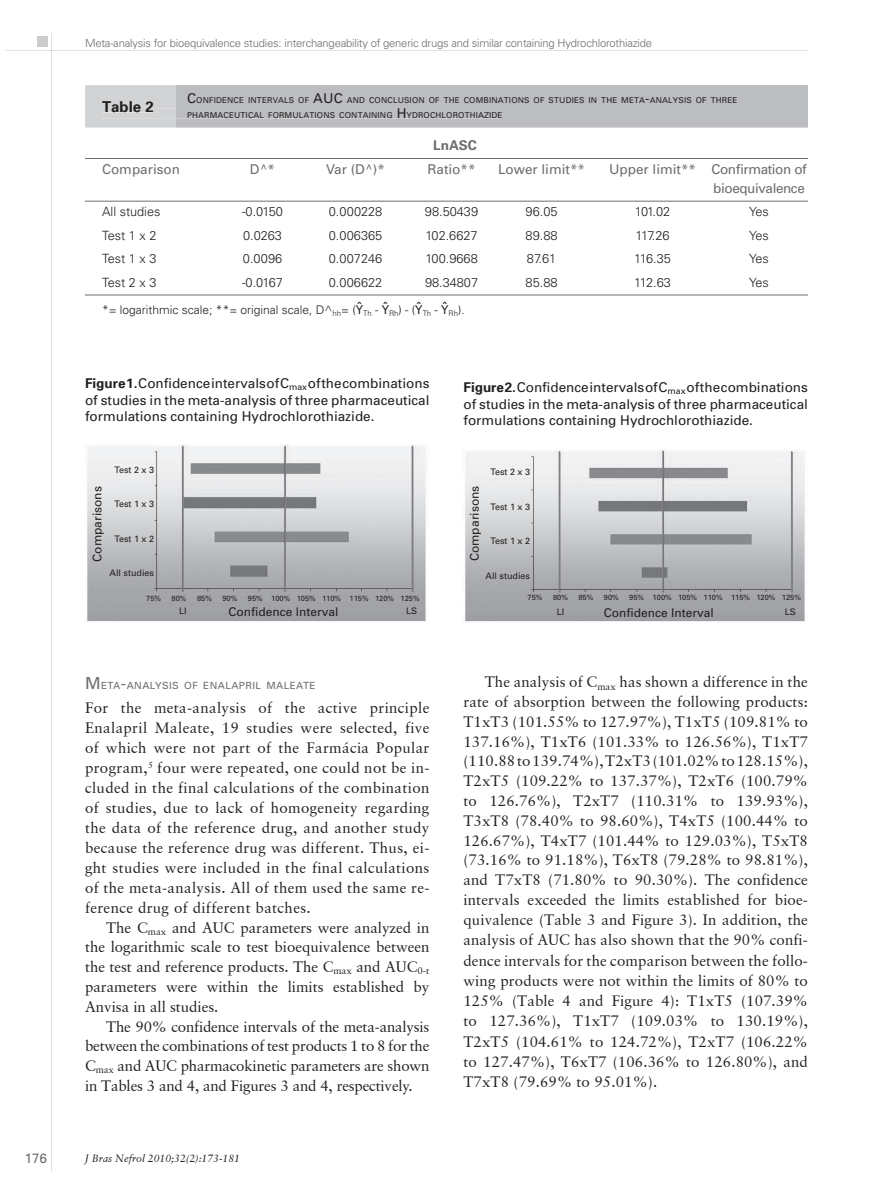
<style>
.page{position:relative;width:893px;height:1191px;background:#fff}
.page>*{position:absolute;margin:0;border:0;box-sizing:border-box;transform-origin:0 0}
.t1{font:15px/20px "Garamond Retrospective S Si";letter-spacing:.005em;color:#231f20;text-align:justify}
.t2{font:15px "Univers 65 Bold";color:#231f20}
.t3{font:13.5px/16.5px "Univers";color:#231f20;text-align:justify}
.t4{font:13.5px "Univers";color:#6c6d70}
.t5{font:13.5px/19.2px "Univers";letter-spacing:-.03em;color:#6c6d70;text-align:right}
.t6{font:13.5px "Univers 65 Bold";color:#6c6d70}
.t7{font:300 12.75px "Univers";color:#231f20}
.t8{font:300 12px "Univers";color:#231f20}
.t9{font:12px "Univers";color:#231f20}
.t10{font:300 11.25px "Univers";letter-spacing:-.02em;color:#6c6d70}
.t11{font:italic 10.5px "Garamond Retrospective S Si";color:#231f20}
.t12{font:9.9px "Univers SC600";letter-spacing:.04em;color:#6c6d70}
.t13{font:9px "Univers";color:#231f20}
.t14{font:8.1px/15px "Univers SC600";letter-spacing:.015em;color:#231f20}
.t15{font:7.5px "Univers";color:#231f20}
.s1{font-size:13.5px}
.s2{font-family:"MS Reference Sans Serif";font-weight:400}
.s3{font-family:"Univers 65 Bold"}
.s4{font-size:16.5px}
</style>
<div class="page">
<div style="left:37px;top:36px;width:10px;height:11px;background:#cbccce"></div>
<hr style="left:52px;top:51px;width:756px;height:1px;background:#b2b3b7">
<hr style="left:6px;top:51px;width:45px;height:1px;background:#b2b3b7">
<hr style="left:51px;top:51px;width:1px;height:1120px;background:#b2b3b7">
<svg style="left:51px;top:33px;width:1px;height:19px"></svg>
<img style="left:87px;top:445px;width:339px;height:177px">
<img style="left:465px;top:449px;width:340px;height:173px">
<hr style="left:85px;top:158px;width:723px;height:1px;background:#6c6d70">
<hr style="left:85px;top:201px;width:723px;height:1px;background:#6c6d70">
<hr style="left:85px;top:295px;width:723px;height:1px;background:#6c6d70">
<svg style="left:85px;top:85px;width:723px;height:43px;background:#bfc0c3"></svg>
<hr style="left:102px;top:108px;width:52px;height:4px;background:#d2d3d5">
<p class="t10" style="left:85px;top:36px;width:569px">Meta-analysis for bioequivalence studies: interchangeability of generic drugs and similar containing Hydrochlorothiazide</p>
<p class="t2" style="left:102px;top:98px;width:53px">Table 2</p>
<p class="t14" style="left:187px;top:93px;width:552px"><span class="s1">C</span>ONFIDENCE INTERVALS OF <span class="s1">AUC</span> AND CONCLUSION OF THE COMBINATIONS OF STUDIES IN THE META<span class="s1">-</span>ANALYSIS OF THREE<br>PHARMACEUTICAL FORMULATIONS CONTAINING <span class="s1">H</span>YDROCHLOROTHIAZIDE</p>
<p class="t6" style="left:433px;top:137px;width:45px">LnASC</p>
<p class="t4" style="left:102px;top:160px;width:80px">Comparison</p>
<p class="t4" style="left:250px;top:160px;width:27px">D^*</p>
<p class="t4" style="left:326px;top:160px;width:60px">Var (D^)*</p>
<p class="t4" style="left:428px;top:160px;width:50px">Ratio**</p>
<p class="t4" style="left:498px;top:160px;width:89px">Lower limit**</p>
<p class="t5" style="left:609px;top:159px;width:199px">Upper limit** Confirmation of bioequivalence</p>
<p class="t7" style="left:102px;top:204px;width:60px">All studies</p>
<p class="t7" style="left:242px;top:204px;width:42px">-0.0150</p>
<p class="t7" style="left:329px;top:204px;width:55px">0.000228</p>
<p class="t7" style="left:425px;top:204px;width:55px">98.50439</p>
<p class="t7" style="left:526px;top:204px;width:33px">96.05</p>
<p class="t7" style="left:635px;top:204px;width:37px">101.02</p>
<p class="t7" style="left:749px;top:204px;width:21px">Yes</p>
<p class="t7" style="left:102px;top:227px;width:56px">Test 1 x 2</p>
<p class="t7" style="left:243px;top:227px;width:40px">0.0263</p>
<p class="t7" style="left:329px;top:227px;width:55px">0.006365</p>
<p class="t7" style="left:425px;top:227px;width:54px">102.6627</p>
<p class="t7" style="left:526px;top:227px;width:33px">89.88</p>
<p class="t7" style="left:636px;top:227px;width:35px">117.26</p>
<p class="t7" style="left:749px;top:227px;width:21px">Yes</p>
<p class="t7" style="left:102px;top:251px;width:56px">Test 1 x 3</p>
<p class="t7" style="left:243px;top:251px;width:41px">0.0096</p>
<p class="t7" style="left:329px;top:251px;width:55px">0.007246</p>
<p class="t7" style="left:425px;top:251px;width:54px">100.9668</p>
<p class="t7" style="left:527px;top:251px;width:31px">87.61</p>
<p class="t7" style="left:634px;top:251px;width:38px">116.35</p>
<p class="t7" style="left:749px;top:251px;width:21px">Yes</p>
<p class="t7" style="left:102px;top:274px;width:56px">Test 2 x 3</p>
<p class="t7" style="left:242px;top:274px;width:42px">-0.0167</p>
<p class="t7" style="left:329px;top:274px;width:55px">0.006622</p>
<p class="t7" style="left:425px;top:274px;width:55px">98.34807</p>
<p class="t7" style="left:526px;top:274px;width:33px">85.88</p>
<p class="t7" style="left:634px;top:274px;width:38px">112.63</p>
<p class="t7" style="left:749px;top:274px;width:21px">Yes</p>
<p class="t8" style="left:102px;top:303px;width:364px">*= logarithmic scale; **= original scale, D^<sub>hh</sub>= (<span class="s2">Ŷ</span><sub>Th</sub> - <span class="s2">Ŷ</span><sub>Rh</sub>) - (<span class="s2">Ŷ</span><sub>Th</sub> - <span class="s2">Ŷ</span><sub>Rh</sub>).</p>
<p class="t3" style="left:85px;top:375px;width:346px"><span class="s3">Figure 1.</span> Confidence intervals of C<sub>max</sub> of the combinations of studies in the meta-analysis of three pharmaceutical formulations containing Hydrochlorothiazide.</p>
<p class="t3" style="left:463px;top:379px;width:346px"><span class="s3">Figure 2.</span> Confidence intervals of C<sub>max</sub> of the combinations of studies in the meta-analysis of three pharmaceutical formulations containing Hydrochlorothiazide.</p>
<p class="t13" style="left:115px;top:464px;width:41px">Test 2 x 3</p>
<p class="t13" style="left:115px;top:498px;width:41px">Test 1 x 3</p>
<p class="t13" style="left:115px;top:533px;width:41px">Test 1 x 2</p>
<p class="t13" style="left:110px;top:567px;width:46px">All studies</p>
<p class="t9" style="left:90px;top:561px;width:77px;rotate:-90deg">Comparisons</p>
<p class="t13" style="left:491px;top:466px;width:41px">Test 2 x 3</p>
<p class="t13" style="left:491px;top:501px;width:41px">Test 1 x 3</p>
<p class="t13" style="left:491px;top:535px;width:41px">Test 1 x 2</p>
<p class="t13" style="left:486px;top:570px;width:46px">All studies</p>
<p class="t9" style="left:467px;top:561px;width:77px;rotate:-90deg">Comparisons</p>
<p class="t15" style="left:528px;top:592px;width:17px">75%</p>
<p class="t15" style="left:553px;top:592px;width:17px">80%</p>
<p class="t15" style="left:578px;top:592px;width:17px">85%</p>
<p class="t15" style="left:604px;top:592px;width:17px">90%</p>
<p class="t15" style="left:629px;top:592px;width:173px">95% 100% 105% 110% 115% 120% 125%</p>
<p class="t13" style="left:557px;top:606px;width:9px">LI</p>
<p class="t13" style="left:785px;top:606px;width:13px">LS</p>
<p class="t15" style="left:146px;top:593px;width:17px">75%</p>
<p class="t15" style="left:172px;top:593px;width:17px">80%</p>
<p class="t15" style="left:197px;top:593px;width:17px">85%</p>
<p class="t15" style="left:222px;top:593px;width:17px">90%</p>
<p class="t15" style="left:248px;top:593px;width:173px">95% 100% 105% 110% 115% 120% 125%</p>
<p class="t9" style="left:228px;top:604px;width:112px">Confidence Interval</p>
<p class="t13" style="left:179px;top:605px;width:9px">LI</p>
<p class="t13" style="left:406px;top:605px;width:13px">LS</p>
<p class="t9" style="left:604px;top:605px;width:112px">Confidence Interval</p>
<p class="t12" style="left:85px;top:679px;width:232px"><span class="s4">M</span>ETA<span class="s4">-</span>ANALYSIS OF ENALAPRIL MALEATE</p>
<p class="t1" style="left:85px;top:698px;width:346px">For the meta-analysis of the active principle Enalapril Maleate, 19 studies were selected, five of which were not part of the Farmácia Popular program,<sup>5</sup> four were repeated, one could not be in&shy;cluded in the final calculations of the combination of studies, due to lack of homogeneity regarding the data of the reference drug, and another study because the reference drug was different. Thus, ei&shy;ght studies were included in the final calculations of the meta-analysis. All of them used the same re&shy;ference drug of different batches.</p>
<p class="t1" style="left:85px;top:917px;width:346px;text-indent:21px">The C<sub>max</sub> and AUC parameters were analyzed in the logarithmic scale to test bioequivalence between the test and reference products. The C<sub>max</sub> and AUC<sub>0-t </sub>parameters were within the limits established by Anvisa in all studies.</p>
<p class="t1" style="left:85px;top:1016px;width:346px;text-indent:21px">The 90% confidence intervals of the meta-analysis between the combinations of test products 1 to 8 for the C<sub>max</sub> and AUC pharmacokinetic parameters are shown in Tables 3 and 4, and Figures 3 and 4, respectively.</p>
<p class="t4" style="left:25px;top:1149px;width:24px">176</p>
<p class="t11" style="left:85px;top:1152px;width:157px">J Bras Nefrol 2010;32(2):173-181</p>
<p class="t1" style="left:463px;top:672px;width:346px;text-indent:21px">The analysis of C<sub>max</sub> has shown a difference in the rate of absorption between the following products:<br>T1xT3 (101.55% to 127.97%), T1xT5 (109.81% to 137.16%), T1xT6 (101.33% to 126.56%), T1xT7 (110.88 to 139.74%), T2xT3 (101.02% to 128.15%), T2xT5 (109.22% to 137.37%), T2xT6 (100.79% to 126.76%), T2xT7 (110.31% to 139.93%), T3xT8 (78.40% to 98.60%), T4xT5 (100.44% to 126.67%), T4xT7 (101.44% to 129.03%), T5xT8 (73.16% to 91.18%), T6xT8 (79.28% to 98.81%), and T7xT8 (71.80% to 90.30%). The confidence intervals exceeded the limits established for bioe&shy;quivalence (Table 3 and Figure 3). In addition, the analysis of AUC has also shown that the 90% confi&shy;dence intervals for the comparison between the follo&shy;wing products were not within the limits of 80% to 125% (Table 4 and Figure 4): T1xT5 (107.39% to 127.36%), T1xT7 (109.03% to 130.19%), T2xT5 (104.61% to 124.72%), T2xT7 (106.22% to 127.47%), T6xT7 (106.36% to 126.80%), and T7xT8 (79.69% to 95.01%).</p>
</div>
